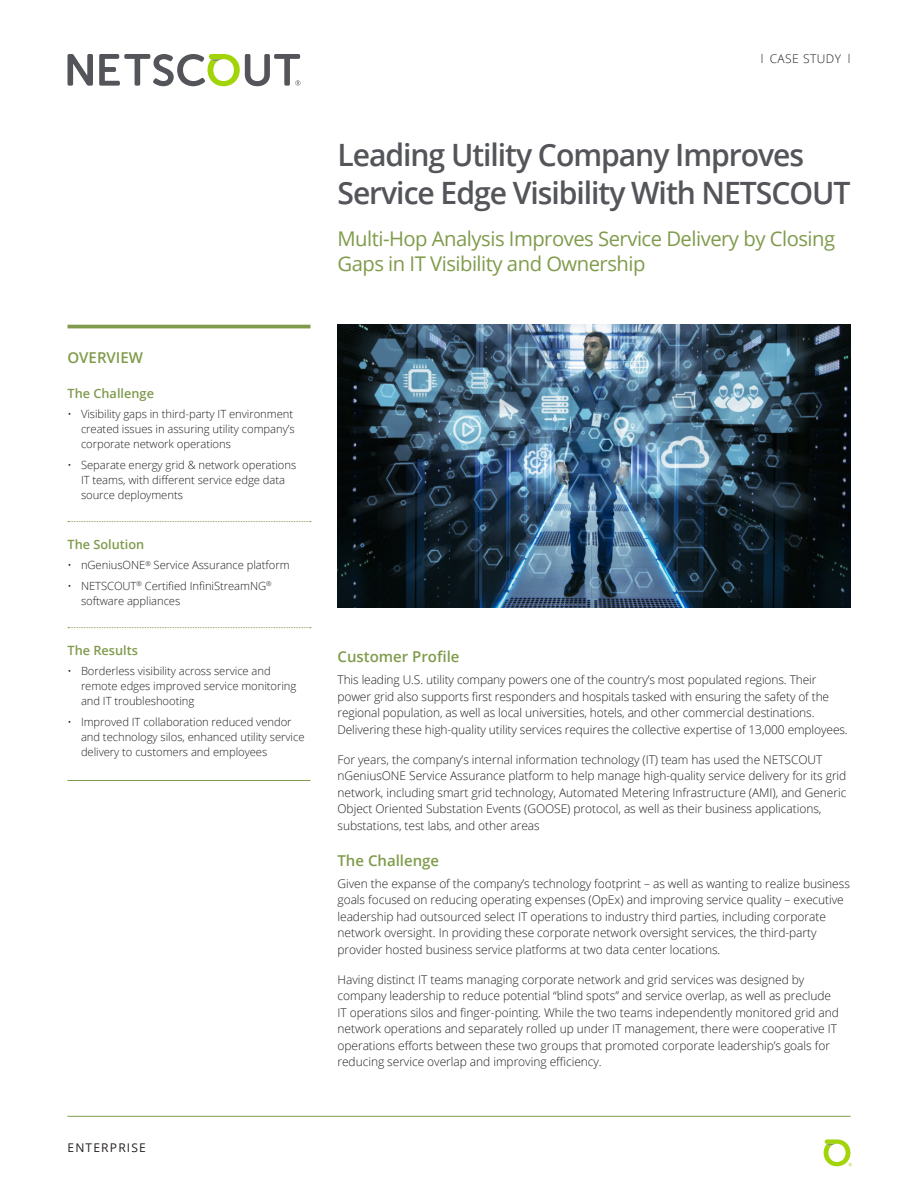
<style>
.page{position:relative;width:918px;height:1188px;background:#fff}
.page>*{position:absolute;margin:0;border:0;box-sizing:border-box;transform-origin:0 0}
.Document_Title{font:600 30.75px/37.5px "Open Sans";letter-spacing:-.035em;color:#54555a}
.Subtitle{font:20.25px/25.5px "Open Sans";letter-spacing:-.025em;color:#809b4c}
.Level_1_-_Heading{font:600 15px "Open Sans";color:#809b4c}
.Level_1_-_Section_He{font:600 15px "Open Sans";color:#809b4c}
.Level_2_-_Heading{font:600 12.75px "Open Sans";color:#809b4c}
.Body{font:300 12px/16.5px "Open Sans";letter-spacing:-.005em;color:#231f20}
.Body-2{font:300 12px "Open Sans";letter-spacing:.04em;color:#231f20}
.t1{font:12px "Open Sans";letter-spacing:.1em;color:#231f20}
.t2{font:300 11.25px/15px "Open Sans";letter-spacing:-.005em;color:#231f20}
</style>
<div class="page">
<svg style="left:68px;top:54px;width:25px;height:32px"></svg>
<svg style="left:99px;top:54px;width:201px;height:32px"></svg>
<hr style="left:68px;top:1116px;width:782px;height:1px;background:#809b4c">
<svg style="left:824px;top:1139px;width:28px;height:27px"></svg>
<img style="left:338px;top:324px;width:512px;height:284px">
<hr style="left:68px;top:325px;width:242px;height:3px;background:#809b4c">
<svg style="left:68px;top:521px;width:243px;height:1px"></svg>
<svg style="left:68px;top:627px;width:243px;height:1px"></svg>
<hr style="left:68px;top:780px;width:242px;height:1px;background:#809b4c">
<p class="Level_1_-_Section_He" style="left:68px;top:347px;width:77px">OVERVIEW</p>
<p class="Level_2_-_Heading" style="left:68px;top:385px;width:88px">The Challenge</p>
<p class="t2" style="left:81px;top:406px;width:215px;text-indent:-14px">• Visibility gaps in third-party IT environment created issues in assuring utility company’s corporate network operations</p>
<p class="t2" style="left:81px;top:457px;width:217px;text-indent:-14px">• Separate energy grid &amp; network operations<br>IT teams, with different service edge data source deployments</p>
<p class="Level_2_-_Heading" style="left:68px;top:536px;width:78px">The Solution</p>
<p class="t2" style="left:68px;top:557px;width:224px">• nGeniusONE<sup>®</sup> Service Assurance platform</p>
<p class="t2" style="left:81px;top:578px;width:192px;text-indent:-14px">• NETSCOUT<sup>®</sup> Certified InfiniStreamNG<sup>® </sup>software appliances</p>
<p class="Level_2_-_Heading" style="left:68px;top:642px;width:72px">The Results</p>
<p class="t2" style="left:81px;top:664px;width:217px;text-indent:-14px">• Borderless visibility across service and remote edges improved service monitoring and IT troubleshooting</p>
<p class="t2" style="left:81px;top:714px;width:225px;text-indent:-14px">• Improved IT collaboration reduced vendor and technology silos, enhanced utility service delivery to customers and employees</p>
<p class="t1" style="left:68px;top:1139px;width:80px">ENTERPRISE</p>
<p class="Body-2" style="left:761px;top:51px;width:91px">l CASE STUDY l</p>
<p class="Document_Title" style="left:338px;top:136px;width:515px">Leading Utility Company Improves<br>Service Edge Visibility With NETSCOUT</p>
<p class="Subtitle" style="left:338px;top:225px;width:499px">Multi-Hop Analysis Improves Service Delivery by Closing<br>Gaps in IT Visibility and Ownership</p>
<p class="Level_1_-_Heading" style="left:338px;top:646px;width:124px">Customer Profile</p>
<p class="Body" style="left:338px;top:671px;width:512px">This leading U.S. utility company powers one of the country’s most populated regions. Their power grid also supports first responders and hospitals tasked with ensuring the safety of the regional population, as well as local universities, hotels, and other commercial destinations.<br>Delivering these high-quality utility services requires the collective expertise of 13,000 employees.</p>
<p class="Body" style="left:338px;top:751px;width:510px">For years, the company’s internal information technology (IT) team has used the NETSCOUT nGeniusONE Service Assurance platform to help manage high-quality service delivery for its grid network, including smart grid technology, Automated Metering Infrastructure (AMI), and Generic Object Oriented Substation Events (GOOSE) protocol, as well as their business applications, substations, test labs, and other areas</p>
<p class="Level_1_-_Heading" style="left:338px;top:850px;width:103px">The Challenge</p>
<p class="Body" style="left:338px;top:875px;width:514px">Given the expanse of the company’s technology footprint – as well as wanting to realize business goals focused on reducing operating expenses (OpEx) and improving service quality – executive leadership had outsourced select IT operations to industry third parties, including corporate network oversight. In providing these corporate network oversight services, the third-party provider hosted business service platforms at two data center locations.</p>
<p class="Body" style="left:338px;top:971px;width:503px">Having distinct IT teams managing corporate network and grid services was designed by company leadership to reduce potential “blind spots” and service overlap, as well as preclude IT operations silos and finger-pointing. While the two teams independently monitored grid and network operations and separately rolled up under IT management, there were cooperative IT operations efforts between these two groups that promoted corporate leadership’s goals for reducing service overlap and improving efficiency.</p>
</div>
